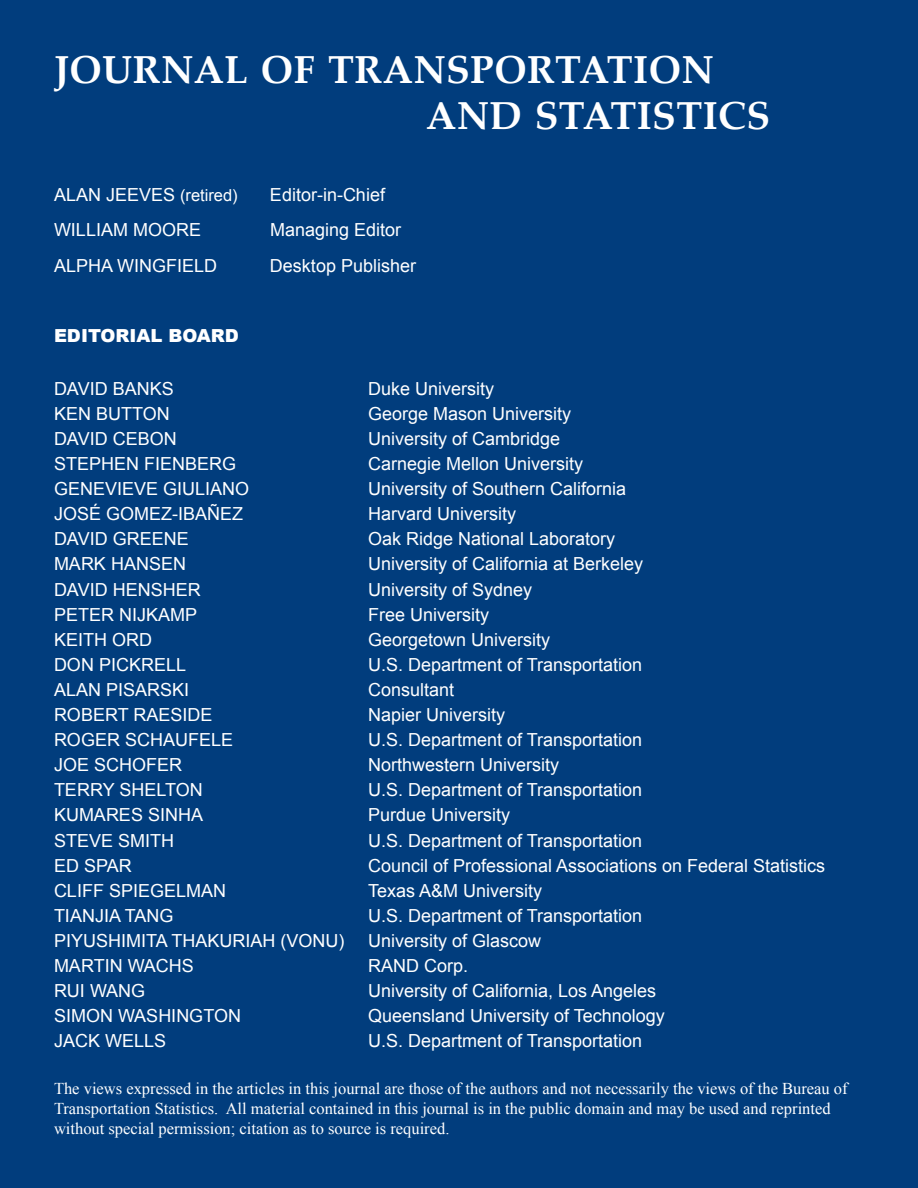
<style>
.page{position:relative;width:918px;height:1188px;background:#013d7d}
.page>*{position:absolute;margin:0;border:0;box-sizing:border-box;transform-origin:0 0}
.t1{font:700 39px/46.8px "Palatino Linotype";letter-spacing:.01em;color:#fff}
.t2{font:18px "Arial";color:#fff}
.t3{font:900 18px "Arial";color:#fff}
.t4{font:16.5px/19.8px "Times New Roman";color:#fff}
.s1{font-size:16.5px}
</style>
<div class="page">
<p class="t1" style="left:426px;top:45px;width:346px;text-indent:-372px">JOURNAL OF TRANSPORTATION<br>AND STATISTICS</p>
<p class="t2" style="left:54px;top:183px;width:185px">ALAN JEEVES <span class="s1">(retired)</span></p>
<p class="t2" style="left:270px;top:183px;width:117px">Editor-in-Chief</p>
<p class="t2" style="left:54px;top:218px;width:149px">WILLIAM MOORE</p>
<p class="t2" style="left:270px;top:218px;width:133px">Managing Editor</p>
<p class="t2" style="left:54px;top:254px;width:165px">ALPHA WINGFIELD</p>
<p class="t2" style="left:270px;top:254px;width:148px">Desktop Publisher</p>
<p class="t3" style="left:54px;top:322px;width:186px">EDITORIAL BOARD</p>
<p class="t2" style="left:54px;top:377px;width:121px">DAVID BANKS</p>
<p class="t2" style="left:368px;top:377px;width:128px">Duke University</p>
<p class="t2" style="left:54px;top:402px;width:117px">KEN BUTTON</p>
<p class="t2" style="left:368px;top:402px;width:205px">George Mason University</p>
<p class="t2" style="left:54px;top:427px;width:124px">DAVID CEBON</p>
<p class="t2" style="left:368px;top:427px;width:194px">University of Cambridge</p>
<p class="t2" style="left:54px;top:452px;width:184px">STEPHEN FIENBERG</p>
<p class="t2" style="left:368px;top:452px;width:217px">Carnegie Mellon University</p>
<p class="t2" style="left:54px;top:477px;width:197px">GENEVIEVE GIULIANO</p>
<p class="t2" style="left:368px;top:477px;width:260px">University of Southern California</p>
<p class="t2" style="left:54px;top:502px;width:191px">JOSÉ GOMEZ-IBAÑEZ</p>
<p class="t2" style="left:368px;top:502px;width:150px">Harvard University</p>
<p class="t2" style="left:54px;top:527px;width:136px">DAVID GREENE</p>
<p class="t2" style="left:368px;top:527px;width:249px">Oak Ridge National Laboratory</p>
<p class="t2" style="left:54px;top:552px;width:134px">MARK HANSEN</p>
<p class="t2" style="left:368px;top:552px;width:277px">University of California at Berkeley</p>
<p class="t2" style="left:54px;top:577px;width:148px">DAVID HENSHER</p>
<p class="t2" style="left:368px;top:577px;width:166px">University of Sydney</p>
<p class="t2" style="left:54px;top:603px;width:145px">PETER NIJKAMP</p>
<p class="t2" style="left:368px;top:603px;width:123px">Free University</p>
<p class="t2" style="left:54px;top:628px;width:100px">KEITH ORD</p>
<p class="t2" style="left:368px;top:628px;width:184px">Georgetown University</p>
<p class="t2" style="left:54px;top:653px;width:134px">DON PICKRELL</p>
<p class="t2" style="left:368px;top:653px;width:276px">U.S. Department of Transportation</p>
<p class="t2" style="left:54px;top:678px;width:137px">ALAN PISARSKI</p>
<p class="t2" style="left:368px;top:678px;width:88px">Consultant</p>
<p class="t2" style="left:54px;top:703px;width:160px">ROBERT RAESIDE</p>
<p class="t2" style="left:368px;top:703px;width:139px">Napier University</p>
<p class="t2" style="left:54px;top:728px;width:181px">ROGER SCHAUFELE</p>
<p class="t2" style="left:368px;top:728px;width:276px">U.S. Department of Transportation</p>
<p class="t2" style="left:54px;top:753px;width:130px">JOE SCHOFER</p>
<p class="t2" style="left:368px;top:753px;width:193px">Northwestern University</p>
<p class="t2" style="left:54px;top:778px;width:150px">TERRY SHELTON</p>
<p class="t2" style="left:368px;top:778px;width:276px">U.S. Department of Transportation</p>
<p class="t2" style="left:54px;top:803px;width:151px">KUMARES SINHA</p>
<p class="t2" style="left:368px;top:803px;width:144px">Purdue University</p>
<p class="t2" style="left:54px;top:828px;width:122px">STEVE SMITH</p>
<p class="t2" style="left:368px;top:828px;width:276px">U.S. Department of Transportation</p>
<p class="t2" style="left:54px;top:854px;width:79px">ED SPAR</p>
<p class="t2" style="left:368px;top:854px;width:459px">Council of Professional Associations on Federal Statistics</p>
<p class="t2" style="left:54px;top:879px;width:174px">CLIFF SPIEGELMAN</p>
<p class="t2" style="left:368px;top:879px;width:176px">Texas A&amp;M University</p>
<p class="t2" style="left:54px;top:904px;width:121px">TIANJIA TANG</p>
<p class="t2" style="left:368px;top:904px;width:276px">U.S. Department of Transportation</p>
<p class="t2" style="left:54px;top:929px;width:292px">PIYUSHIMITA THAKURIAH (VONU)</p>
<p class="t2" style="left:368px;top:929px;width:175px">University of Glascow</p>
<p class="t2" style="left:54px;top:954px;width:141px">MARTIN WACHS</p>
<p class="t2" style="left:368px;top:954px;width:102px">RAND Corp.</p>
<p class="t2" style="left:54px;top:979px;width:93px">RUI WANG</p>
<p class="t2" style="left:368px;top:979px;width:290px">University of California, Los Angeles</p>
<p class="t2" style="left:54px;top:1004px;width:189px">SIMON WASHINGTON</p>
<p class="t2" style="left:368px;top:1004px;width:298px">Queensland University of Technology</p>
<p class="t2" style="left:54px;top:1029px;width:114px">JACK WELLS</p>
<p class="t2" style="left:368px;top:1029px;width:276px">U.S. Department of Transportation</p>
<p class="t4" style="left:54px;top:1079px;width:795px">The views expressed in the articles in this journal are those of the authors and not necessarily the views of the Bureau of<br>Transportation Statistics. All material contained in this journal is in the public domain and may be used and reprinted without special permission; citation as to source is required.</p>
</div>
